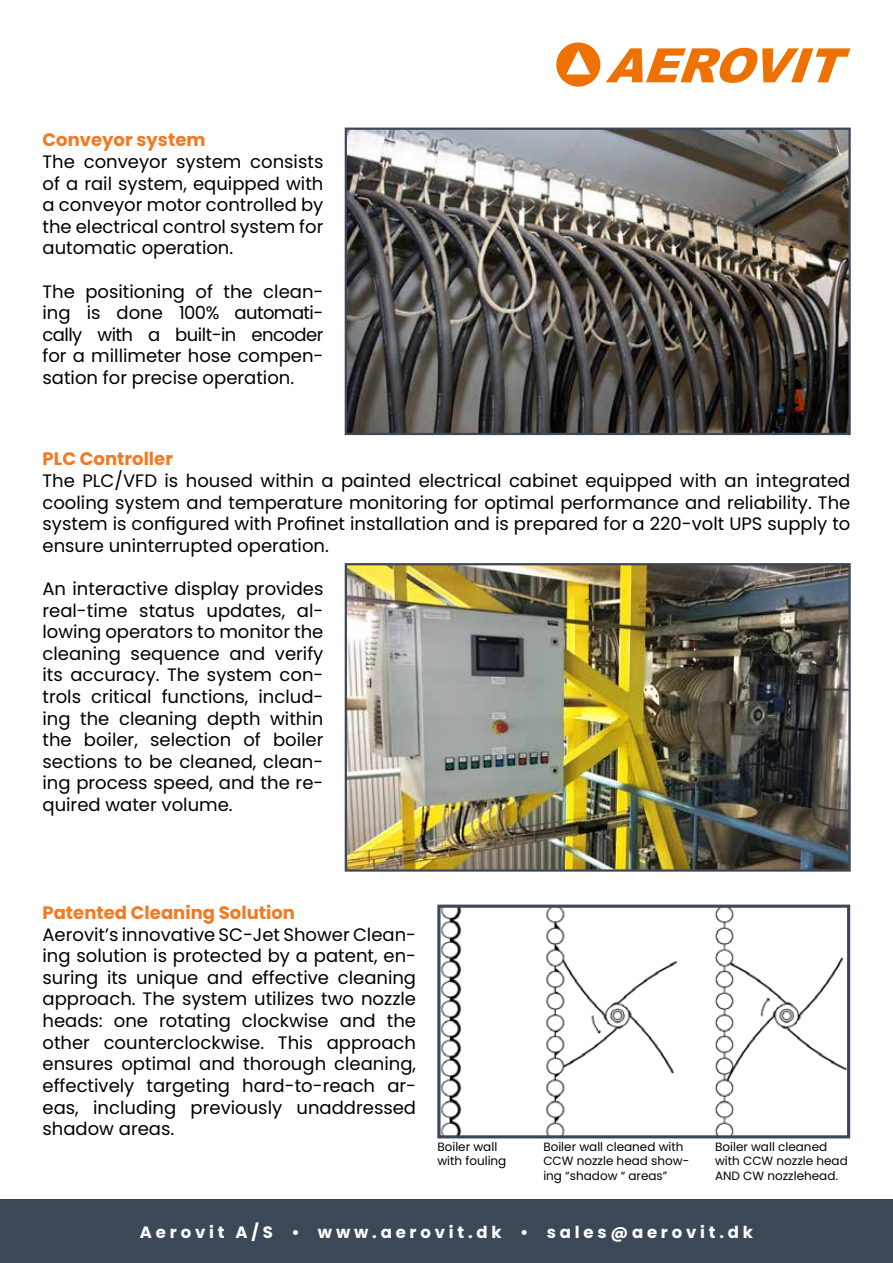
<style>
.page{position:relative;width:893px;height:1263px;background:#fff}
.page>*{position:absolute;margin:0;border:0;box-sizing:border-box;transform-origin:0 0}
.t1{font:18px/21.6px "Poppins";color:#000;text-align:justify}
.t2{font:700 18px "Poppins";color:#f47920}
.t3{font:700 16.5px "Poppins";letter-spacing:.23em;color:#fff}
.t4{font:12px/14.4px "Poppins";color:#000}
</style>
<div class="page">
<svg style="left:606px;top:48px;width:244px;height:35px"></svg>
<div style="left:556px;top:43px;width:44px;height:44px;background:#ee7203;border-radius:50%"></div>
<svg style="left:566px;top:50px;width:24px;height:24px"></svg>
<div style="left:0;top:1199px;width:893px;height:64px;background:#3c4858"></div>
<img style="left:348px;top:131px;width:500px;height:301px">
<div style="left:345px;top:128px;width:506px;height:307px;border:2px solid #3c4858"></div>
<img style="left:348px;top:566px;width:500px;height:303px">
<div style="left:345px;top:563px;width:506px;height:309px;border:2px solid #3c4858"></div>
<img style="left:441px;top:908px;width:405px;height:226px">
<div style="left:437px;top:904px;width:413px;height:234px;border:3px solid #3c4858"></div>
<p class="t2" style="left:43px;top:130px;width:164px">Conveyor system</p>
<p class="t1" style="left:43px;top:151px;width:282px">The conveyor system consists of a rail system, equipped with a conveyor motor controlled by the electrical control system for automatic operation.</p>
<p class="t1" style="left:43px;top:281px;width:282px">The positioning of the clean&shy;ing is done 100% automati&shy;cally with a built-in encoder for a millimeter hose compen&shy;sation for precise operation.</p>
<p class="t2" style="left:43px;top:449px;width:132px">PLC Controller</p>
<p class="t1" style="left:43px;top:470px;width:809px">The PLC/VFD is housed within a painted electrical cabinet equipped with an integrated cooling system and temperature monitoring for optimal performance and reliability. The system is configured with Profinet installation and is prepared for a 220-volt UPS supply to ensure uninterrupted operation.</p>
<p class="t1" style="left:43px;top:578px;width:282px">An interactive display provides real-time status updates, al&shy;lowing operators to monitor the cleaning sequence and verify its accuracy. The system con&shy;trols critical functions, includ&shy;ing the cleaning depth within the boiler, selection of boiler sections to be cleaned, clean&shy;ing process speed, and the re&shy;quired water volume.</p>
<p class="t2" style="left:43px;top:902px;width:254px">Patented Cleaning Solution</p>
<p class="t1" style="left:43px;top:924px;width:375px">Aerovit’s innovative SC-Jet Shower Clean&shy;ing solution is protected by a patent, en&shy;suring its unique and effective cleaning approach. The system utilizes two nozzle heads: one rotating clockwise and the other counterclockwise. This approach ensures optimal and thorough cleaning, effectively targeting hard-to-reach ar&shy;eas, including previously unaddressed shadow areas.</p>
<p class="t4" style="left:437px;top:1140px;width:71px">Boiler wall with fouling</p>
<p class="t4" style="left:543px;top:1140px;width:147px">Boiler wall cleaned with<br>CCW nozzle head show&shy;ing “shadow “ areas”</p>
<p class="t4" style="left:715px;top:1140px;width:134px">Boiler wall cleaned with CCW nozzle head<br>AND CW nozzlehead.</p>
<p class="t3" style="left:140px;top:1222px;width:615px">Aerovit A/S • www.aerovit.dk • sales@aerovit.dk</p>
</div>
